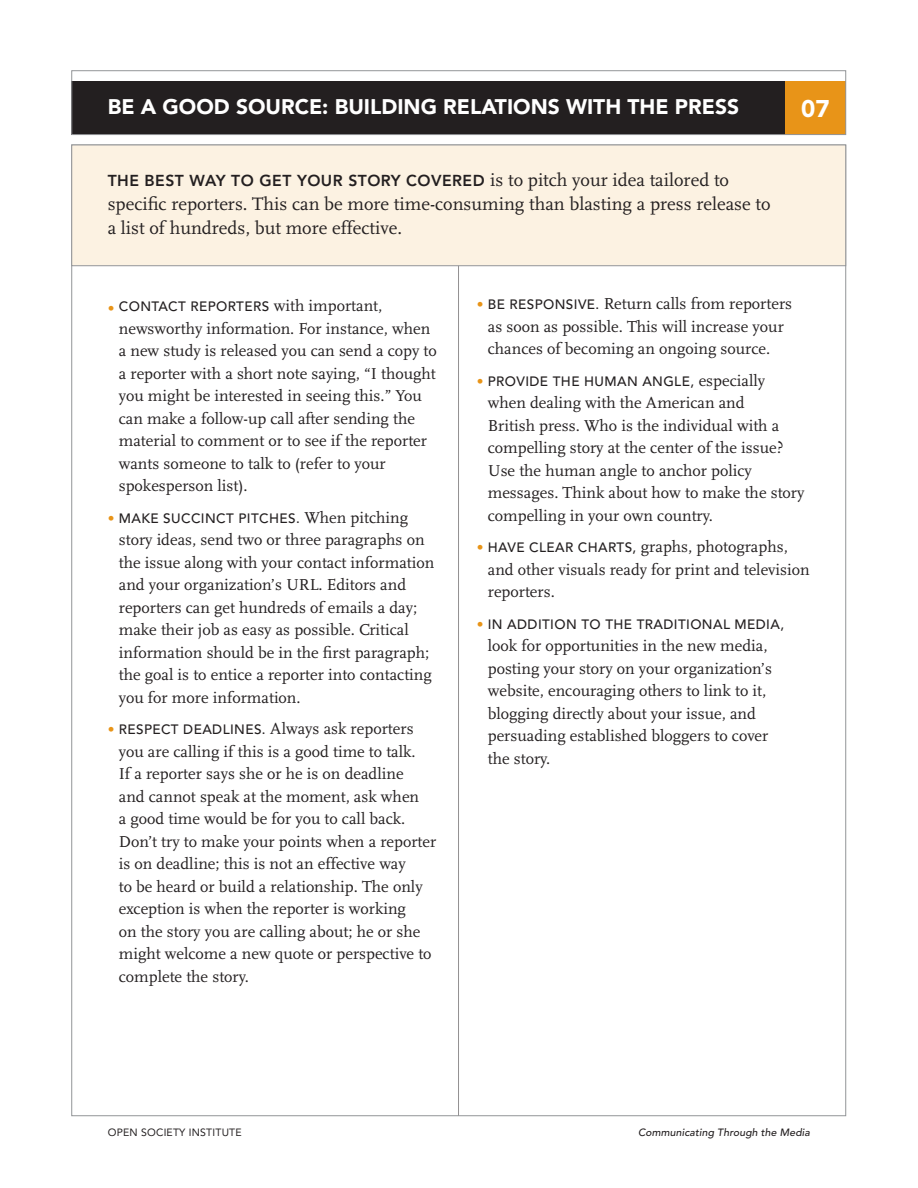
<style>
.page{position:relative;width:918px;height:1188px;background:#fff}
.page>*{position:absolute;margin:0;border:0;box-sizing:border-box;transform-origin:0 0}
.t1{font:900 24px "Avenir";color:#fff}
.HEADLINE{font:900 21px "Avenir";color:#fff}
.Intro_Lead_in{font:18.75px/24px "Scala";color:#231f20}
.AVENIR_basic_lead_in{font:16.5px/22.5px "Scala";color:#231f20}
.Intro_Lead_in-2{font:800 15.75px "Avenir";letter-spacing:.03em;color:#231f20}
.AVENIR_basic_lead_in-2{font:500 13.5px "Avenir";letter-spacing:.03em;color:#231f20}
.t2{font:italic 500 10.5px "Avenir";letter-spacing:.01em;color:#231f20}
.t3{font:10.5px "Avenir";letter-spacing:.02em;color:#231f20}
.s1{font-family:"Scala";font-weight:400;font-size:18.75px}
.s2{font-weight:300;color:#e89418}
.s3{font-family:"Scala";font-weight:400;font-size:16.5px}
.s4{font-family:"Avenir";font-weight:300;font-size:13.5px;color:#e89418}
.s5{font-family:"Avenir";font-weight:500;font-size:13.5px}
</style>
<div class="page">
<hr style="left:458px;top:231px;width:1px;height:885px;background:#231f20">
<div style="left:71px;top:145px;width:775px;height:121px;background:#fcf2e2;border:1px solid #939598"></div>
<div style="left:72px;top:81px;width:774px;height:54px;background:#231f20"></div>
<div style="left:785px;top:81px;width:61px;height:54px;background:#e89418"></div>
<div style="left:71px;top:70px;width:775px;height:65px;border:1px solid #939598"></div>
<p class="HEADLINE" style="left:108px;top:94px;width:633px">BE A GOOD SOURCE: BUILDING RELATIONS WITH THE PRESS</p>
<p class="t1" style="left:801px;top:94px;width:30px">07</p>
<p class="Intro_Lead_in-2" style="left:108px;top:171px;width:623px">THE BEST WAY TO GET YOUR STORY COVERED <span class="s1">is to pitch your idea tailored to</span></p>
<p class="Intro_Lead_in" style="left:108px;top:192px;width:664px">specific reporters. This can be more time-consuming than blasting a press release to a list of hundreds, but more effective.</p>
<p class="AVENIR_basic_lead_in-2" style="left:108px;top:299px;width:276px"><span class="s2">•</span> CONTACT REPORT ERS <span class="s3">with important,</span></p>
<p class="AVENIR_basic_lead_in" style="left:119px;top:317px;width:319px">newsworthy information. For instance, when a new study is released you can send a copy to a reporter with a short note saying, “I thought you might be interested in seeing this.” You can make a follow-up call after sending the material to comment or to see if the reporter wants someone to talk to (refer to your spokesperson list).</p>
<p class="AVENIR_basic_lead_in-2" style="left:108px;top:510px;width:302px"><span class="s2">•</span> MAKE SUCCINCT PITCHES. <span class="s3">When pitching</span></p>
<p class="AVENIR_basic_lead_in" style="left:119px;top:529px;width:317px">story ideas, send two or three paragraphs on the issue along with your contact information and your organization’s URL. Editors and reporters can get hundreds of emails a day; make their job as easy as possible. Critical information should be in the first paragraph; the goal is to entice a reporter into contacting you for more information.</p>
<p class="AVENIR_basic_lead_in" style="left:119px;top:718px;width:319px;text-indent:-11px"><span class="s4">•</span> <span class="s5">RESPECT DEADLINES.</span> Always ask reporters you are calling if this is a good time to talk.<br>If a reporter says she or he is on deadline<br>and cannot speak at the moment, ask when<br>a good time would be for you to call back.<br>Don’t try to make your points when a reporter is on deadline; this is not an effective way<br>to be heard or build a relationship. The only exception is when the reporter is working<br>on the story you are calling about; he or she might welcome a new quote or perspective to complete the story.</p>
<p class="AVENIR_basic_lead_in" style="left:488px;top:293px;width:306px;text-indent:-11px"><span class="s4">•</span> <span class="s5">BE RESPONSIVE.</span> Return calls from reporters as soon as possible. This will increase your chances of becoming an ongoing source.</p>
<p class="AVENIR_basic_lead_in-2" style="left:477px;top:373px;width:290px"><span class="s2">•</span> PROVIDE THE HUMAN ANGLE, <span class="s3">especially</span></p>
<p class="AVENIR_basic_lead_in" style="left:488px;top:392px;width:318px">when dealing with the American and<br>British press. Who is the individual with a compelling story at the center of the issue?<br>Use the human angle to anchor policy messages. Think about how to make the story compelling in your own country.</p>
<p class="AVENIR_basic_lead_in" style="left:488px;top:536px;width:323px;text-indent:-11px"><span class="s4">•</span> <span class="s5">HAVE CLEAR CHARTS,</span> graphs, photographs, and other visuals ready for print and television reporters.</p>
<p class="AVENIR_basic_lead_in-2" style="left:477px;top:616px;width:309px"><span class="s2">•</span> IN ADDITION TO THE TRADITIONAL MEDIA,</p>
<p class="AVENIR_basic_lead_in" style="left:488px;top:635px;width:286px">look for opportunities in the new media, posting your story on your organization’s website, encouraging others to link to it, blogging directly about your issue, and persuading established bloggers to cover the story.</p>
<p class="t3" style="left:108px;top:1127px;width:136px">OPEN SOCIETY INSTITUTE</p>
<p class="t2" style="left:638px;top:1127px;width:173px">Communicating Through the Media</p>
</div>
